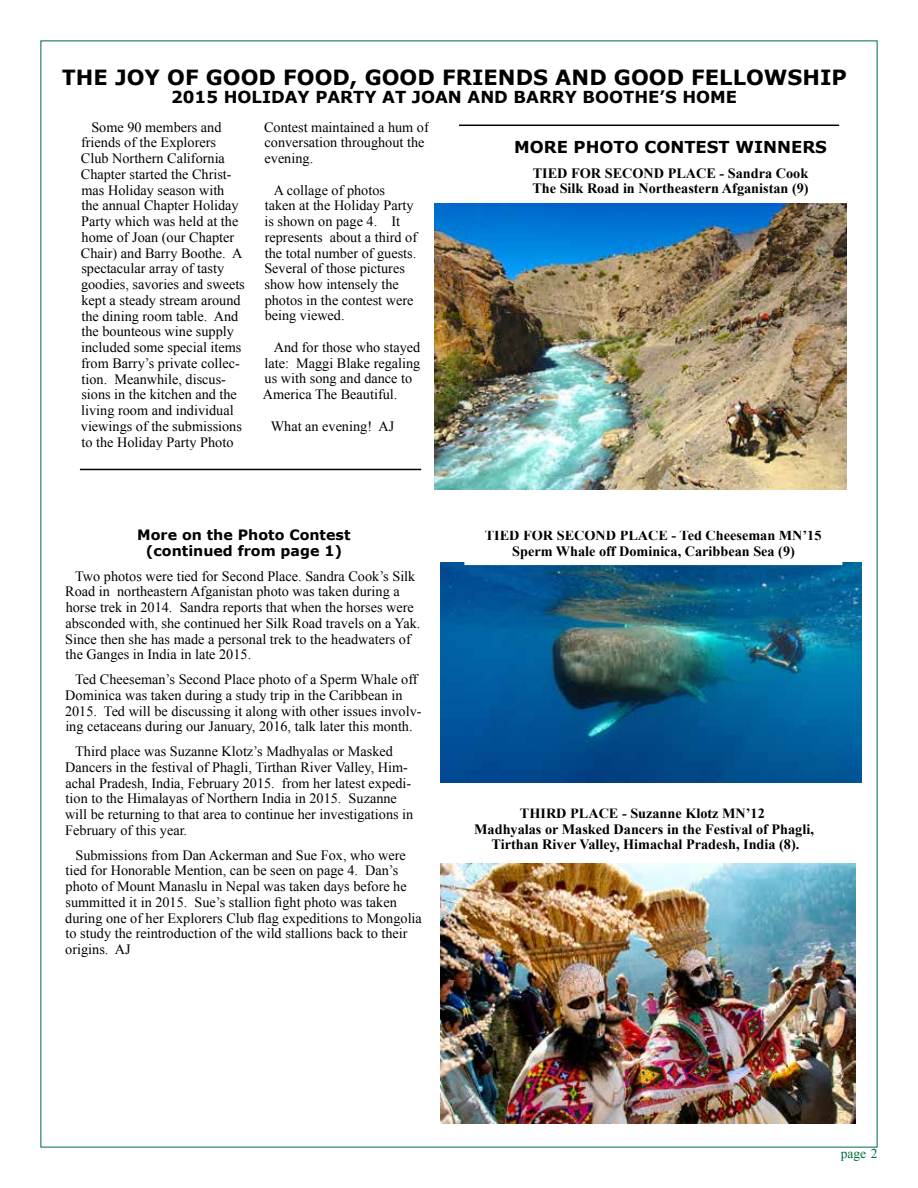
<style>
.page{position:relative;width:918px;height:1188px;background:#fff}
.page>*{position:absolute;margin:0;border:0;box-sizing:border-box;transform-origin:0 0}
.t1{font:700 21px "Verdana";color:#000}
.t2{font:700 16.5px "Verdana";color:#000}
.t3{font:14.25px/15.8px "Times New Roman";color:#000}
.t4{font:700 14.25px/15.8px "Times New Roman";color:#000;text-align:center}
.t5{font:700 14.25px/15.8px "Verdana";color:#000;text-align:center}
.t6{font:13.5px "Times New Roman";color:#006c3e}
</style>
<div class="page">
<img style="left:441px;top:863px;width:414px;height:261px">
<img style="left:441px;top:563px;width:421px;height:220px">
<img style="left:434px;top:203px;width:413px;height:287px">
<hr style="left:80px;top:469px;width:341px;height:1px;background:#000">
<hr style="left:459px;top:125px;width:380px;height:1px;background:#000">
<h1 class="t1" style="left:62px;top:64px;width:787px">THE JOY OF GOOD FOOD, GOOD FRIENDS AND GOOD FELLOWSHIP</h1>
<p class="t2" style="left:171px;top:86px;width:568px">2015 HOLIDAY PARTY AT JOAN AND BARRY BOOTHE’S HOME</p>
<p class="t3" style="left:81px;top:119px;width:165px;text-indent:10px">Some 90 members and friends of the Explorers<br>Club Northern California<br>Chapter started the Christ&shy;mas Holiday season with<br>the annual Chapter Holiday<br>Party which was held at the home of Joan (our Chapter<br>Chair) and Barry Boothe. A spectacular array of tasty goodies, savories and sweets kept a steady stream around the dining room table. And the bounteous wine supply included some special items from Barry’s private collec&shy;tion. Meanwhile, discus&shy;sions in the kitchen and the living room and individual viewings of the submissions to the Holiday Party Photo</p>
<p class="t3" style="left:264px;top:119px;width:166px">Contest maintained a hum of conversation throughout the evening.</p>
<p class="t2" style="left:514px;top:136px;width:314px">MORE PHOTO CONTEST WINNERS</p>
<p class="t4" style="left:532px;top:165px;width:278px;text-align:left">TIED FOR SECOND PLACE - Sandra Cook<br>The Silk Road in Northeastern Afganistan (9)</p>
<p class="t3" style="left:264px;top:182px;width:154px;text-indent:9px">A collage of photos taken at the Holiday Party is shown on page 4. It represents about a third of the total number of guests.<br>Several of those pictures show how intensely the photos in the contest were being viewed.</p>
<p class="t3" style="left:263px;top:339px;width:159px;text-indent:11px">And for those who stayed late: Maggi Blake regaling us with song and dance to<br>America The Beautiful.</p>
<p class="t3" style="left:271px;top:418px;width:125px">What an evening! AJ</p>
<p class="t5" style="left:137px;top:527px;width:215px">More on the Photo Contest (continued from page 1)</p>
<p class="t3" style="left:65px;top:568px;width:357px;text-indent:10px">Two photos were tied for Second Place. Sandra Cook’s Silk Road in northeastern Afganistan photo was taken during a horse trek in 2014. Sandra reports that when the horses were absconded with, she continued her Silk Road travels on a Yak.<br>Since then she has made a personal trek to the headwaters of the Ganges in India in late 2015.</p>
<p class="t3" style="left:65px;top:671px;width:358px;text-indent:10px">Ted Cheeseman’s Second Place photo of a Sperm Whale off Dominica was taken during a study trip in the Caribbean in 2015. Ted will be discussing it along with other issues involv&shy;ing cetaceans during our January, 2016, talk later this month.</p>
<p class="t3" style="left:65px;top:743px;width:350px;text-indent:10px">Third place was Suzanne Klotz’s Madhyalas or Masked Dancers in the festival of Phagli, Tirthan River Valley, Him&shy;achal Pradesh, India, February 2015. from her latest expedi&shy;tion to the Himalayas of Northern India in 2015. Suzanne will be returning to that area to continue her investigations in February of this year.</p>
<p class="t3" style="left:65px;top:847px;width:358px;text-indent:10px">Submissions from Dan Ackerman and Sue Fox, who were tied for Honorable Mention, can be seen on page 4. Dan’s photo of Mount Manaslu in Nepal was taken days before he summitted it in 2015. Sue’s stallion fight photo was taken during one of her Explorers Club flag expeditions to Mongolia to study the reintroduction of the wild stallions back to their origins. AJ</p>
<p class="t4" style="left:485px;top:527px;width:338px">TIED FOR SECOND PLACE - Ted Cheeseman MN’15<br>Sperm Whale off Dominica, Caribbean Sea (9)</p>
<p class="t4" style="left:474px;top:805px;width:341px">THIRD PLACE - Suzanne Klotz MN’12<br>Madhyalas or Masked Dancers in the Festival of Phagli,<br>Tirthan River Valley, Himachal Pradesh, India (8).</p>
<p class="t6" style="left:841px;top:1144px;width:38px">page 2</p>
</div>
